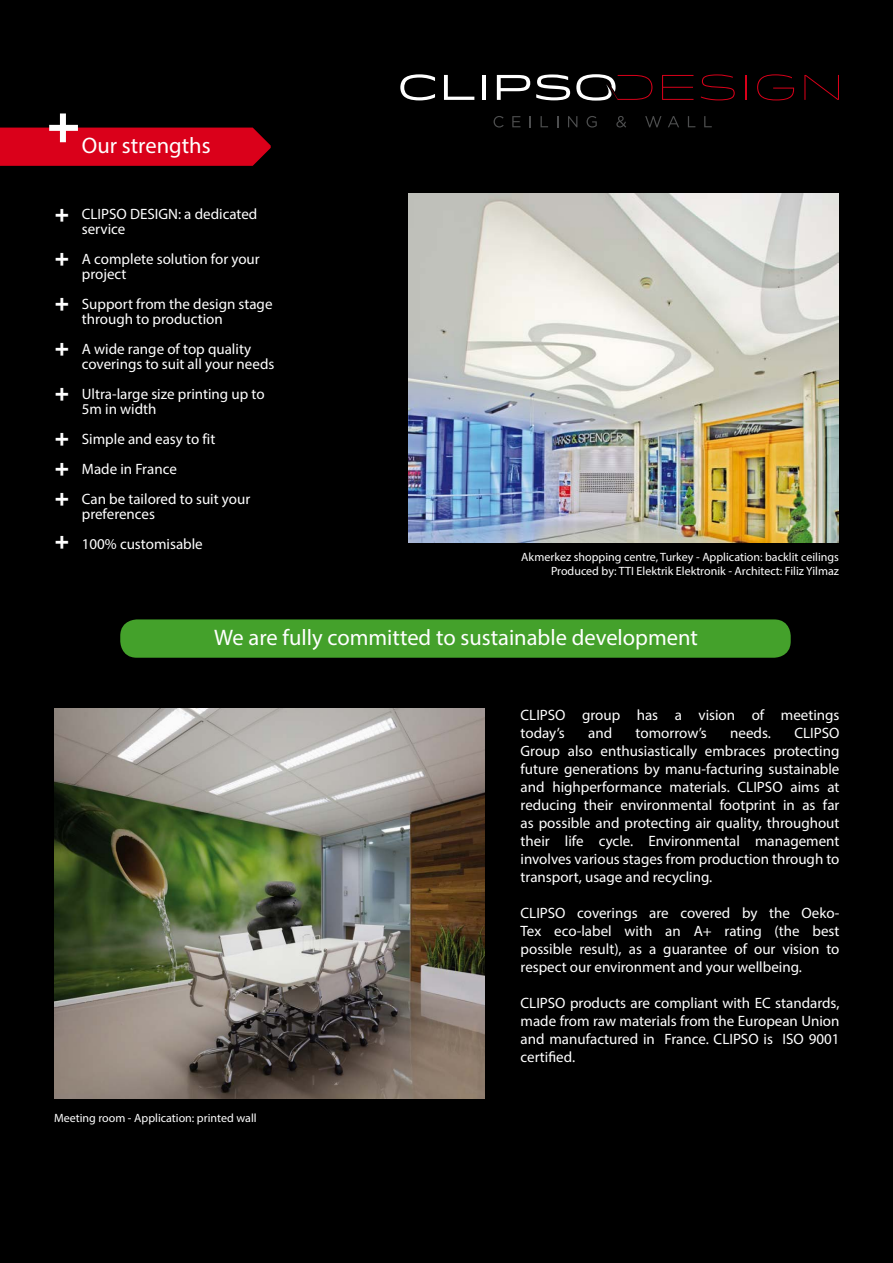
<style>
.page{position:relative;width:893px;height:1263px;background:#000}
.page>*{position:absolute;margin:0;border:0;box-sizing:border-box;transform-origin:0 0}
.t1{font:22.5px "Myriad Pro";color:#fff}
.t2{font:800 22.5px/44.7px "Rockwell";color:#fff;text-align:justify}
.t3{font:15px/18px "Myriad Pro";color:#fff}
.t4{font:12px/14.4px "Myriad Pro";color:#fff;text-align:right}
</style>
<div class="page">
<svg style="left:494px;top:116px;width:10px;height:12px"></svg>
<svg style="left:512px;top:116px;width:8px;height:11px"></svg>
<svg style="left:540px;top:116px;width:8px;height:11px"></svg>
<svg style="left:568px;top:116px;width:9px;height:11px"></svg>
<svg style="left:586px;top:116px;width:11px;height:12px"></svg>
<svg style="left:616px;top:116px;width:10px;height:12px"></svg>
<svg style="left:645px;top:116px;width:16px;height:11px"></svg>
<svg style="left:668px;top:116px;width:11px;height:11px"></svg>
<svg style="left:688px;top:116px;width:7px;height:11px"></svg>
<svg style="left:704px;top:116px;width:8px;height:11px"></svg>
<svg style="left:662px;top:75px;width:31px;height:25px"></svg>
<svg style="left:701px;top:74px;width:34px;height:26px"></svg>
<svg style="left:745px;top:75px;width:1px;height:25px"></svg>
<svg style="left:757px;top:74px;width:37px;height:26px"></svg>
<svg style="left:804px;top:75px;width:35px;height:25px"></svg>
<svg style="left:400px;top:74px;width:35px;height:26px"></svg>
<svg style="left:444px;top:75px;width:30px;height:25px"></svg>
<hr style="left:482px;top:75px;width:4px;height:25px;background:#fff">
<svg style="left:497px;top:75px;width:33px;height:25px"></svg>
<svg style="left:536px;top:74px;width:34px;height:26px"></svg>
<svg style="left:576px;top:74px;width:76px;height:27px"></svg>
<div style="left:0;top:128px;width:271px;height:38px;background:#da001a"></div>
<div style="left:60px;top:113px;width:6px;height:29px;background:#fff"></div>
<div style="left:49px;top:125px;width:29px;height:6px;background:#fff"></div>
<img style="left:408px;top:194px;width:431px;height:348px">
<img style="left:54px;top:709px;width:431px;height:389px">
<div style="left:120px;top:619px;width:671px;height:39px;background:#44a12b;border-radius:16px"></div>
<h1 class="t1" style="left:82px;top:132px;width:130px">Our strengths</h1>
<h1 class="t2" style="left:55px;top:193px;width:17px">+ + + + + +</h1>
<h1 class="t2" style="left:55px;top:454px;width:17px;line-height:30px">+ +</h1>
<h1 class="t2" style="left:55px;top:520px;width:17px">+</h1>
<p class="t3" style="left:82px;top:206px;width:177px;line-height:15px">CLIPSO DESIGN: a dedicated service</p>
<p class="t3" style="left:82px;top:251px;width:179px;line-height:15px">A complete solution for your project</p>
<p class="t3" style="left:82px;top:296px;width:192px;line-height:15px">Support from the design stage through to production</p>
<p class="t3" style="left:82px;top:341px;width:194px;line-height:15px">A wide range of top quality coverings to suit all your needs</p>
<p class="t3" style="left:82px;top:386px;width:184px;line-height:15px">Ultra-large size printing up to<br>5m in width</p>
<p class="t3" style="left:82px;top:424px;width:170px;line-height:30px">Simple and easy to fit<br>Made in France<br>Can be tailored to suit your</p>
<p class="t3" style="left:82px;top:499px;width:122px;line-height:30px">preferences<br>100% customisable</p>
<p class="t4" style="left:521px;top:549px;width:319px">Akmerkez shopping centre, Turkey - Application: backlit ceilings<br>Produced by: TTI Elektrik Elektronik - Architect: Filiz Yilmaz</p>
<h1 class="t1" style="left:214px;top:624px;width:485px">We are fully committed to sustainable development</h1>
<p class="t3" style="left:521px;top:706px;width:320px">CLIPSO group has a vision of meetings today’s</p>
<p class="t3" style="left:588px;top:724px;width:26px">and</p>
<p class="t3" style="left:636px;top:724px;width:73px">tomorrow’s</p>
<p class="t3" style="left:730px;top:724px;width:42px">needs.</p>
<p class="t3" style="left:521px;top:724px;width:320px;text-align:justify;text-indent:274px">CLIPSO Group also enthusiastically embraces protecting future generations by manu-facturing sustainable and highperformance materials. CLIPSO aims at reducing their environmental footprint in as far as possible and protecting air quality, throughout their life cycle. Environmental management involves various stages from production through to transport, usage and recycling.</p>
<p class="t3" style="left:521px;top:904px;width:320px;text-align:justify">CLIPSO coverings are covered by the Oeko-Tex eco-label with an A+ rating (the best possible result), as a guarantee of our vision to respect our environment and your wellbeing.</p>
<p class="t3" style="left:521px;top:994px;width:320px;text-align:justify">CLIPSO products are compliant with EC standards, made from raw materials from the European Union and manufactured in France. CLIPSO is ISO 9001 certified.</p>
<p class="t4" style="left:54px;top:1110px;width:204px">Meeting room - Application: printed wall</p>
</div>
